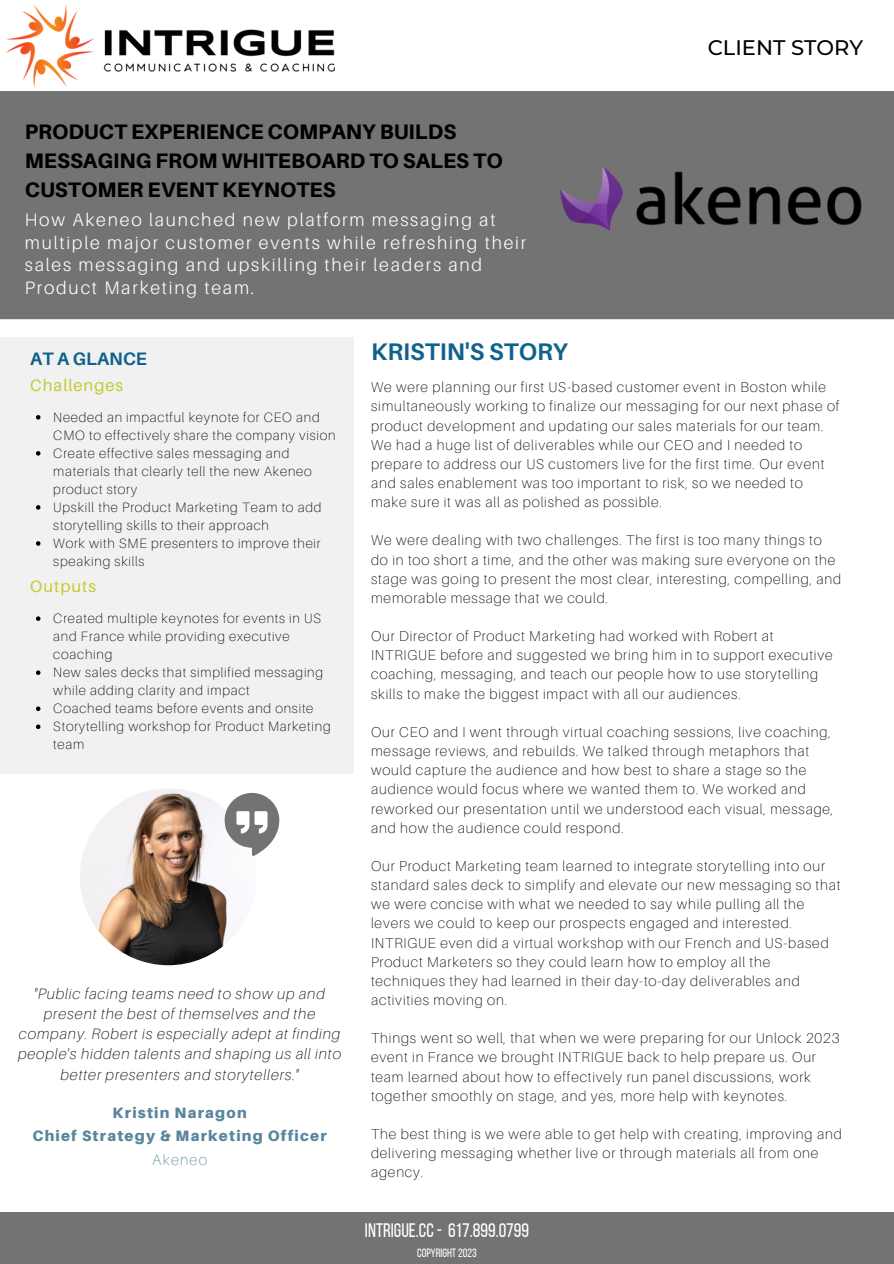
<style>
.page{position:relative;width:894px;height:1264px;background:#fff}
.page>*{position:absolute;margin:0;border:0;box-sizing:border-box;transform-origin:0 0}
.t1{font:700 24px "Aileron";color:#0f628d}
.t2{font:800 21px/29.2px "Aileron";color:#000}
.t3{font:500 21px "Montserrat";color:#000}
.t4{font:19.5px "Bebas Neue";color:#fff}
.t5{font:300 18px/22.5px "Aileron";letter-spacing:.1em;color:#fff}
.t6{font:700 18px "Aileron";color:#0f628d}
.t7{font:16.5px "Aileron";letter-spacing:.06em;color:#c2cb30}
.t8{font:italic 100 15px/20.2px "Aileron";letter-spacing:.06em;color:#000;text-align:center}
.t9{font:900 15px "Aileron";letter-spacing:.08em;color:#5a869d}
.t10{font:100 15px "Aileron";letter-spacing:.08em;color:#5a869d}
.t11{font:100 14.25px/19.2px "Aileron";letter-spacing:.06em;color:#000}
.t12{font:100 13.5px/18px "Aileron";letter-spacing:.06em;color:#000}
.t13{font:12px "Bebas Neue";color:#fff}
</style>
<div class="page">
<div style="left:0;top:91px;width:893px;height:221px;background:#737373"></div>
<div style="left:0;top:306px;width:893px;height:13px;background:#737373"></div>
<div style="left:0;top:337px;width:354px;height:437px;background:#f1f1f1"></div>
<div style="left:0;top:1212px;width:893px;height:51px;background:#737373"></div>
<img style="left:80px;top:788px;width:177px;height:177px;border-radius:50%">
<svg style="left:224px;top:793px;width:55px;height:63px"></svg>
<img style="left:6px;top:4px;width:329px;height:84px">
<img style="left:560px;top:166px;width:302px;height:65px">
<svg style="left:36px;top:616px;width:4px;height:5px"></svg>
<svg style="left:36px;top:670px;width:4px;height:5px"></svg>
<svg style="left:36px;top:706px;width:4px;height:5px"></svg>
<svg style="left:36px;top:724px;width:4px;height:5px"></svg>
<svg style="left:36px;top:415px;width:4px;height:4px"></svg>
<svg style="left:36px;top:451px;width:4px;height:4px"></svg>
<svg style="left:36px;top:505px;width:4px;height:4px"></svg>
<svg style="left:36px;top:541px;width:4px;height:4px"></svg>
<p class="t2" style="left:25px;top:116px;width:479px">PRODUCT EXPERIENCE COMPANY BUILDS<br>MESSAGING FROM WHITEBOARD TO SALES TO<br>CUSTOMER EVENT KEYNOTES</p>
<p class="t5" style="left:25px;top:208px;width:503px">How Akeneo launched new platform messaging at multiple major customer events while refreshing their sales messaging and upskilling their leaders and Product Marketing team.</p>
<p class="t6" style="left:30px;top:347px;width:118px">AT A GLANCE</p>
<p class="t1" style="left:371px;top:336px;width:198px">KRISTIN'S STORY</p>
<p class="t3" style="left:707px;top:35px;width:157px">CLIENT STORY</p>
<p class="t7" style="left:30px;top:375px;width:94px">Challenges</p>
<p class="t12" style="left:53px;top:408px;width:284px">Needed an impactful keynote for CEO and<br>CMO to effectively share the company vision</p>
<p class="t12" style="left:53px;top:444px;width:260px">Create effective sales messaging and materials that clearly tell the new Akeneo product story</p>
<p class="t12" style="left:53px;top:498px;width:269px">Upskill the Product Marketing Team to add storytelling skills to their approach</p>
<p class="t12" style="left:53px;top:534px;width:269px">Work with SME presenters to improve their speaking skills</p>
<p class="t7" style="left:30px;top:576px;width:67px">Outputs</p>
<p class="t12" style="left:53px;top:609px;width:269px">Created multiple keynotes for events in US and France while providing executive coaching</p>
<p class="t12" style="left:53px;top:663px;width:271px">New sales decks that simplified messaging while adding clarity and impact</p>
<p class="t12" style="left:53px;top:699px;width:261px">Coached teams before events and onsite</p>
<p class="t12" style="left:53px;top:717px;width:279px">Storytelling workshop for Product Marketing team</p>
<p class="t8" style="left:18px;top:982px;width:324px">"Public facing teams need to show up and present the best of themselves and the company. Robert is especially adept at finding people's hidden talents and shaping us all into better presenters and storytellers."</p>
<p class="t9" style="left:112px;top:1103px;width:136px">Kristin Naragon</p>
<p class="t9" style="left:32px;top:1126px;width:296px">Chief Strategy &amp; Marketing Officer</p>
<p class="t10" style="left:152px;top:1150px;width:56px">Akeneo</p>
<p class="t11" style="left:371px;top:377px;width:470px">We were planning our first US-based customer event in Boston while simultaneously working to finalize our messaging for our next phase of product development and updating our sales materials for our team.<br>We had a huge list of deliverables while our CEO and I needed to prepare to address our US customers live for the first time. Our event and sales enablement was too important to risk, so we needed to make sure it was all as polished as possible.</p>
<p class="t11" style="left:371px;top:530px;width:471px">We were dealing with two challenges. The first is too many things to do in too short a time, and the other was making sure everyone on the stage was going to present the most clear, interesting, compelling, and memorable message that we could.</p>
<p class="t11" style="left:371px;top:626px;width:463px">Our Director of Product Marketing had worked with Robert at INTRIGUE before and suggested we bring him in to support executive coaching, messaging, and teach our people how to use storytelling skills to make the biggest impact with all our audiences.</p>
<p class="t11" style="left:371px;top:722px;width:463px">Our CEO and I went through virtual coaching sessions, live coaching, message reviews, and rebuilds. We talked through metaphors that would capture the audience and how best to share a stage so the audience would focus where we wanted them to. We worked and reworked our presentation until we understood each visual, message, and how the audience could respond.</p>
<p class="t11" style="left:371px;top:856px;width:470px">Our Product Marketing team learned to integrate storytelling into our standard sales deck to simplify and elevate our new messaging so that we were concise with what we needed to say while pulling all the levers we could to keep our prospects engaged and interested.<br>INTRIGUE even did a virtual workshop with our French and US-based Product Marketers so they could learn how to employ all the techniques they had learned in their day-to-day deliverables and activities moving on.</p>
<p class="t11" style="left:371px;top:1028px;width:470px">Things went so well, that when we were preparing for our Unlock 2023 event in France we brought INTRIGUE back to help prepare us. Our team learned about how to effectively run panel discussions, work together smoothly on stage, and yes, more help with keynotes.</p>
<p class="t11" style="left:371px;top:1124px;width:472px">The best thing is we were able to get help with creating, improving and delivering messaging whether live or through materials all from one agency.</p>
<p class="t4" style="left:365px;top:1222px;width:166px">INTRIGUE.CC- 617.899.0799</p>
<p class="t13" style="left:417px;top:1247px;width:61px">Copyright 2023</p>
</div>
